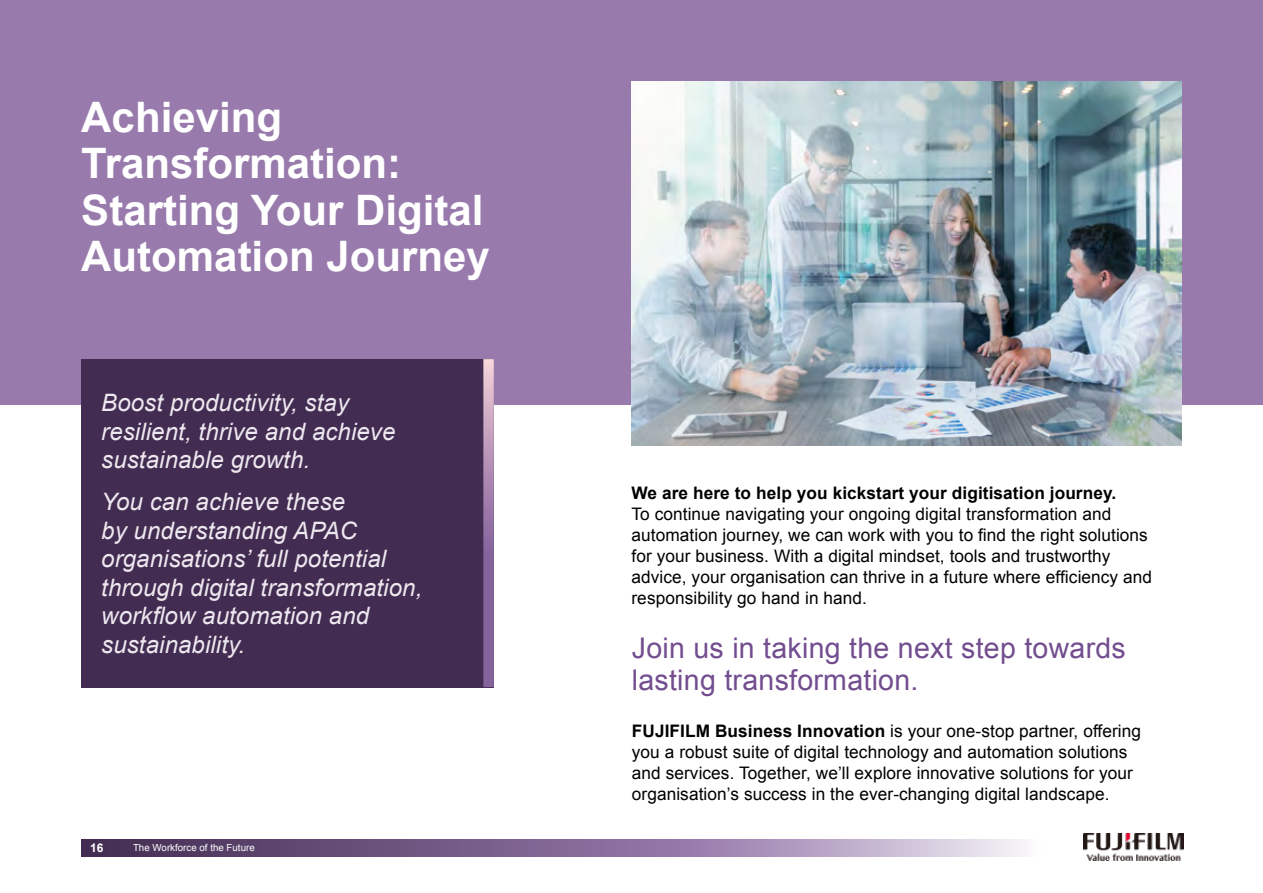
<style>
.page{position:relative;width:1263px;height:893px;background:#fff}
.page>*{position:absolute;margin:0;border:0;box-sizing:border-box;transform-origin:0 0}
.t1{font:700 42px/46.5px "Arial";color:#fff}
.Body_text{font:28.5px/31.5px "Arial";letter-spacing:.01em;color:#724d8f}
.Body_text-2{font:italic 24px/28.5px "Arial";letter-spacing:.005em;color:#ede8f0}
.Body_text-3{font:17.25px/21px "Arial";letter-spacing:.005em;color:#000}
.t2{font:700 12px "Arial";color:#fff}
.t3{font:9.75px "Arial";color:#fff}
.s1{font-weight:700}
</style>
<div class="page">
<div style="left:0;top:0;width:1263px;height:405px;background:#987bac"></div>
<img style="left:1084px;top:834px;width:100px;height:27px">
<img style="left:631px;top:81px;width:551px;height:365px">
<div style="left:81px;top:359px;width:412px;height:328px;background:#432c51"></div>
<svg style="left:483px;top:359px;width:11px;height:328px;background:#a07ea9"></svg>
<svg style="left:81px;top:839px;width:1003px;height:17px;background:#917ca0"></svg>
<p class="t1" style="left:81px;top:95px;width:410px">Achieving<br>Transformation:<br>Starting Your Digital<br>Automation Journey</p>
<p class="Body_text-2" style="left:101px;top:389px;width:296px">Boost productivity, stay resilient, thrive and achieve sustainable growth.</p>
<p class="Body_text-2" style="left:101px;top:488px;width:323px">You can achieve these<br>by understanding APAC organisations’ full potential through digital transformation, workflow automation and sustainability.</p>
<p class="t2" style="left:90px;top:840px;width:15px">16</p>
<p class="t3" style="left:133px;top:842px;width:123px">The Workforce of the Future</p>
<p class="Body_text-3" style="left:631px;top:482px;width:522px"><span class="s1">We are here to help you kickstart your digitisation journey.<br></span>To continue navigating your ongoing digital transformation and automation journey, we can work with you to find the right solutions for your business. With a digital mindset, tools and trustworthy advice, your organisation can thrive in a future where efficiency and responsibility go hand in hand.</p>
<p class="Body_text" style="left:632px;top:633px;width:495px">Join us in taking the next step towards lasting transformation.</p>
<p class="Body_text-3" style="left:632px;top:720px;width:511px"><span class="s1">FUJIFILM Business Innovation</span> is your one-stop partner, offering you a robust suite of digital technology and automation solutions and services. Together, we’ll explore innovative solutions for your organisation’s success in the ever-changing digital landscape.</p>
</div>
